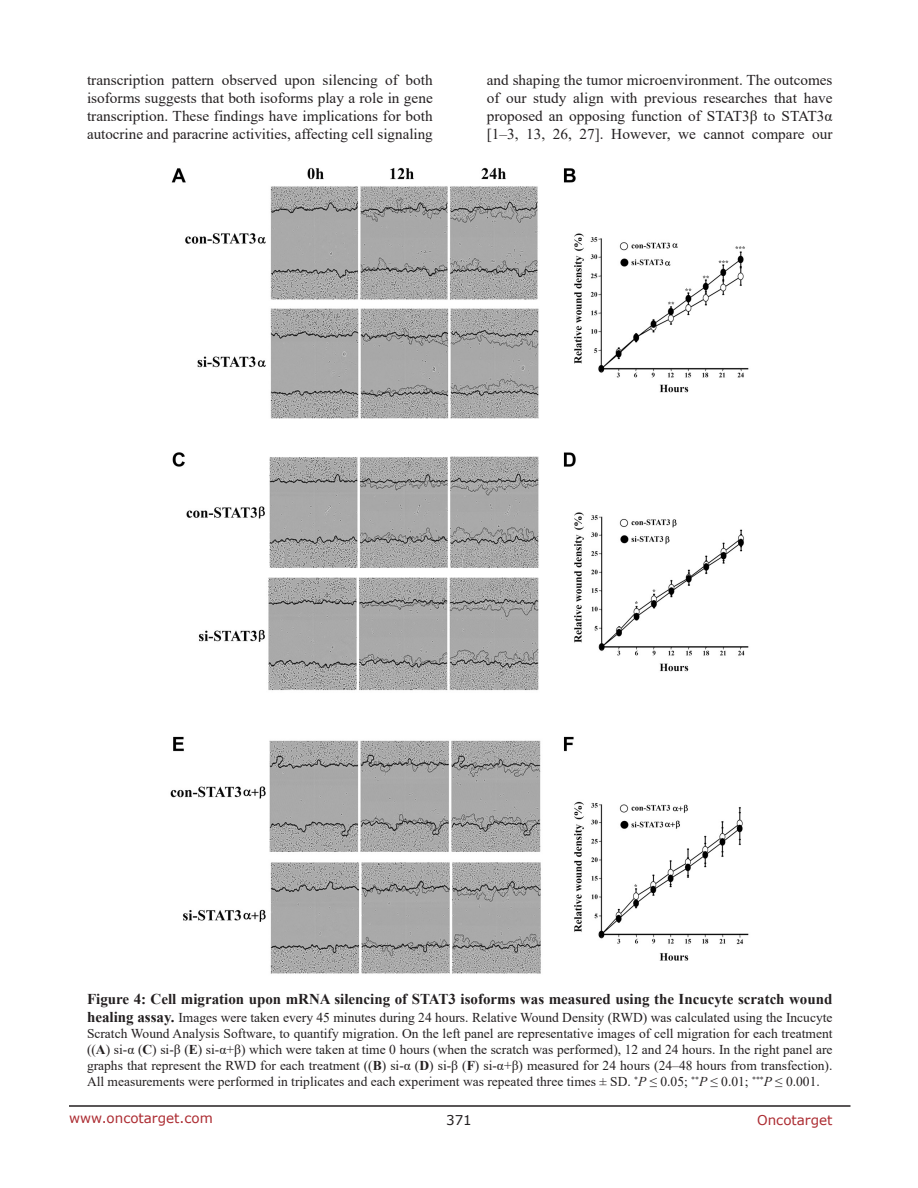
<style>
.page{position:relative;width:918px;height:1188px;background:#fff}
.page>*{position:absolute;margin:0;border:0;box-sizing:border-box;transform-origin:0 0}
.BodyText{font:15px/18px "Times New Roman";color:#231f20;text-align:justify}
.FigureText{font:700 15px "Times New Roman";color:#231f20}
.FigureText-2{font:13.5px/16.2px "Times New Roman";color:#231f20;text-align:justify}
.t1{font:13.5px "Verdana";color:#ac2b31}
.t2{font:13.5px "Verdana";color:#231f20}
.s1{font-weight:700;font-size:15px}
.s2{font-weight:700}
.s3{font-style:italic}
</style>
<div class="page">
<hr style="left:69px;top:1105px;width:781px;height:2px;background:#231f20">
<img style="left:170px;top:167px;width:579px;height:807px">
<p class="BodyText" style="left:87px;top:71px;width:347px">transcription pattern observed upon silencing of both isoforms suggests that both isoforms play a role in gene transcription. These findings have implications for both autocrine and paracrine activities, affecting cell signaling</p>
<p class="BodyText" style="left:487px;top:71px;width:347px">and shaping the tumor microenvironment. The outcomes of our study align with previous researches that have proposed an opposing function of STAT3β to STAT3α [1–3, 13, 26, 27]. However, we cannot compare our</p>
<p class="FigureText" style="left:87px;top:988px;width:747px">Figure 4: Cell migration upon mRNA silencing of STAT3 isoforms was measured using the Incucyte scratch wound</p>
<p class="FigureText-2" style="left:87px;top:1008px;width:747px"><span class="s1">healing assay.</span> Images were taken every 45 minutes during 24 hours. Relative Wound Density (RWD) was calculated using the Incucyte Scratch Wound Analysis Software, to quantify migration. On the left panel are representative images of cell migration for each treatment ((<span class="s2">A</span>) si-α (<span class="s2">C</span>) si-β (<span class="s2">E</span>) si-α+β) which were taken at time 0 hours (when the scratch was performed), 12 and 24 hours. In the right panel are graphs that represent the RWD for each treatment ((<span class="s2">B</span>) si-α (<span class="s2">D</span>) si-β (<span class="s2">F</span>) si-α+β) measured for 24 hours (24–48 hours from transfection).<br>All measurements were performed in triplicates and each experiment was repeated three times ± SD. <sup>*</sup><span class="s3">P</span> ≤ 0.05; <sup>**</sup><span class="s3">P</span> ≤ 0.01; <sup>***</sup><span class="s3">P</span> ≤ 0.001.</p>
<p class="t1" style="left:69px;top:1109px;width:145px">www.oncotarget.com</p>
<p class="t2" style="left:446px;top:1111px;width:27px">371</p>
<p class="t1" style="left:757px;top:1111px;width:77px">Oncotarget</p>
</div>
